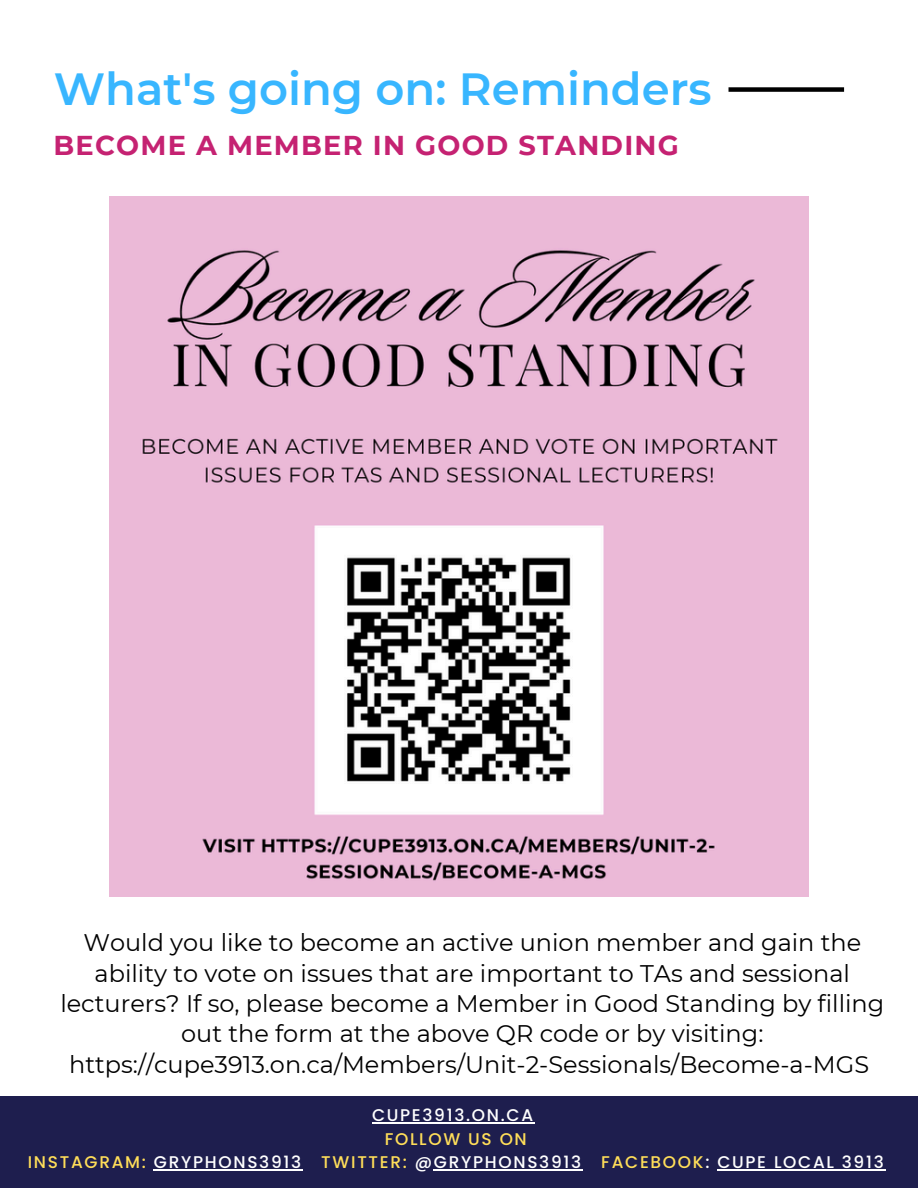
<style>
.page{position:relative;width:918px;height:1188px;background:#fff}
.page>*{position:absolute;margin:0;border:0;box-sizing:border-box;transform-origin:0 0}
.t1{font:600 45px "Montserrat";color:#38b6ff}
.t2{font:700 27.3px "Montserrat";letter-spacing:.045em;color:#c52272}
.t3{font:24px/30.3px "Montserrat";color:#000;text-align:center}
.t4{font:500 16.95px "Poppins";letter-spacing:.1em;color:#fff}
.t5{font:500 16.95px "Poppins";letter-spacing:.1em;color:#ffde59}
.s1{color:#ffde59}
</style>
<div class="page">
<div style="left:1px;top:1096px;width:917px;height:92px;background:#1e1e4e"></div>
<img style="left:109px;top:197px;width:700px;height:699px">
<hr style="left:372px;top:1122px;width:163px;height:1px;background:#fff">
<hr style="left:154px;top:1169px;width:149px;height:1px;background:#fff">
<hr style="left:434px;top:1169px;width:149px;height:1px;background:#fff">
<hr style="left:717px;top:1169px;width:169px;height:1px;background:#fff">
<div style="left:729px;top:87px;width:115px;height:5px;background:#000"></div>
<p class="t1" style="left:54px;top:61px;width:660px">What's going on: Reminders</p>
<h2 class="t2" style="left:53px;top:129px;width:627px">BECOME A MEMBER IN GOOD STANDING</h2>
<p class="t3" style="left:60px;top:927px;width:825px">Would you like to become an active union member and gain the ability to vote on issues that are important to TAs and sessional lecturers? If so, please become a Member in Good Standing by filling out the form at the above QR code or by visiting: https://cupe3913.on.ca/Members/Unit-2-Sessionals/Become-a-MGS</p>
<p class="t4" style="left:372px;top:1103px;width:163px">CUPE3913.ON.CA</p>
<h3 class="t5" style="left:385px;top:1127px;width:144px">FOLLOW US ON</h3>
<p class="t4" style="left:28px;top:1150px;width:858px"><span class="s1">INSTAGRAM:</span> GRYPHONS3913 <span class="s1">TWITTER:</span> @GRYPHONS3913 <span class="s1">FACEBOOK</span>: CUPE LOCAL 3913</p>
</div>
